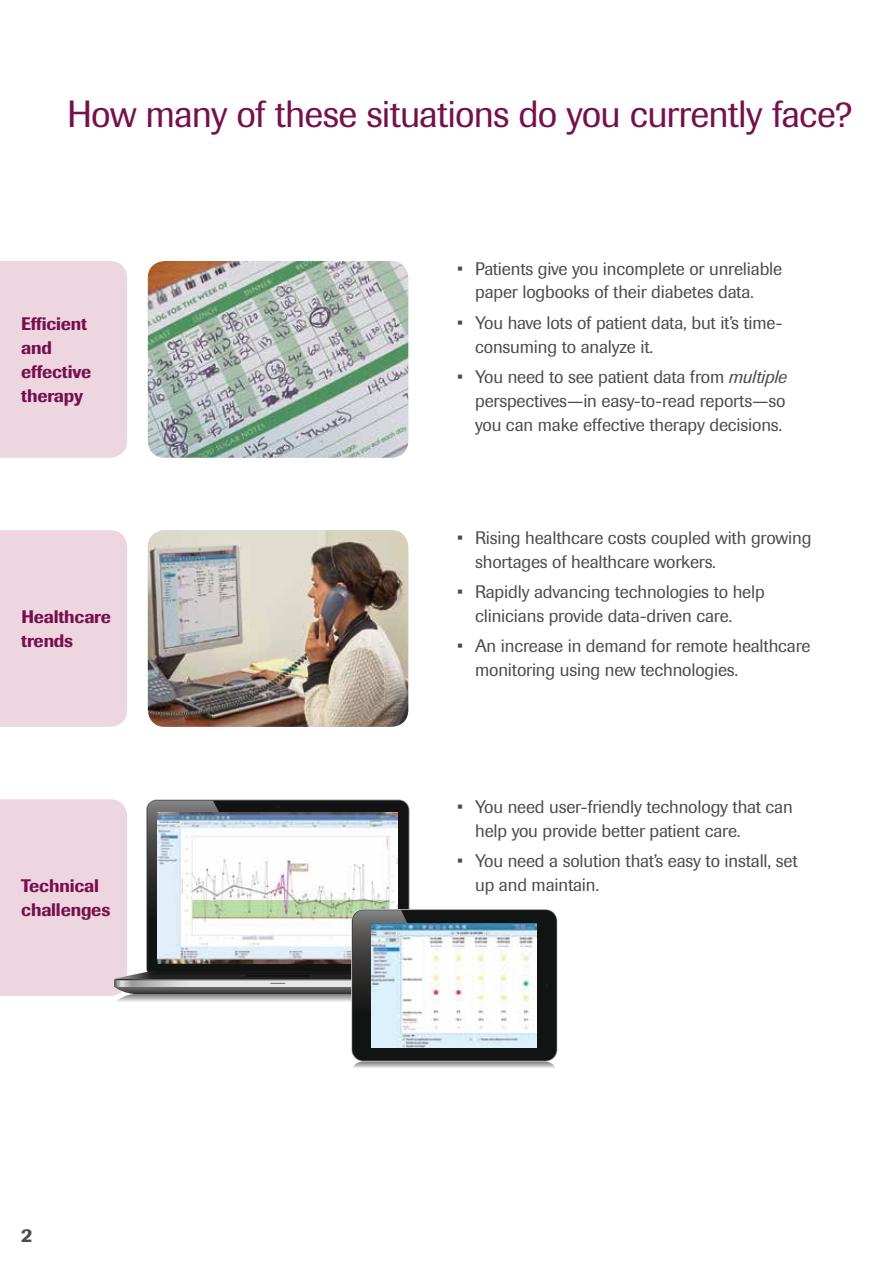
<style>
.page{position:relative;width:893px;height:1263px;background:#fff}
.page>*{position:absolute;margin:0;border:0;box-sizing:border-box;transform-origin:0 0}
.t1{font:37.5px "Imago Pro";letter-spacing:-.025em;color:#76104c}
.t2{font:500 19.5px "Imago Pro";color:#4a4b4b}
.t3{font:18px/24px "Imago Pro";letter-spacing:-.01em;color:#4a4b4b}
.t4{font:500 18px/24px "Imago Pro";letter-spacing:-.01em;color:#76104c}
.s1{font-style:italic}
</style>
<div class="page">
<img style="left:148px;top:530px;width:260px;height:197px">
<img style="left:148px;top:261px;width:260px;height:197px">
<div style="left:0;top:261px;width:127px;height:197px;background:#edd6e0"></div>
<div style="left:0;top:530px;width:127px;height:197px;background:#edd6e0"></div>
<svg style="left:0;top:799px;width:558px;height:269px"></svg>
<img style="left:372px;top:923px;width:164px;height:124px">
<h1 class="t1" style="left:67px;top:90px;width:787px">How many of these situations do you currently face?</h1>
<p class="t4" style="left:21px;top:312px;width:71px">Efficient and effective therapy</p>
<p class="t4" style="left:21px;top:605px;width:91px">Healthcare trends</p>
<p class="t4" style="left:21px;top:874px;width:91px">Technical challenges</p>
<p class="t2" style="left:21px;top:1222px;width:13px">2</p>
<p class="t3" style="left:457px;top:256px;width:327px;text-align:center">• Patients give you incomplete or unreliable paper logbooks of their diabetes data.</p>
<p class="t3" style="left:475px;top:310px;width:309px;text-indent:-18px">• You have lots of patient data, but it’s time&shy;consuming to analyze it.</p>
<p class="t3" style="left:475px;top:364px;width:314px;text-align:justify;text-indent:-18px">• You need to see patient data from <span class="s1">multiple </span>perspectives—in easy-to-read reports—so you can make effective therapy decisions.</p>
<p class="t3" style="left:475px;top:525px;width:338px;text-indent:-18px">• Rising healthcare costs coupled with growing shortages of healthcare workers.</p>
<p class="t3" style="left:475px;top:579px;width:291px;text-indent:-18px">• Rapidly advancing technologies to help clinicians provide data-driven care.</p>
<p class="t3" style="left:475px;top:633px;width:337px;text-indent:-18px">• An increase in demand for remote healthcare monitoring using new technologies.</p>
<p class="t3" style="left:475px;top:794px;width:319px;text-indent:-18px">• You need user-friendly technology that can help you provide better patient care.</p>
<p class="t3" style="left:475px;top:848px;width:324px;text-indent:-18px">• You need a solution that’s easy to install, set up and maintain.</p>
</div>
